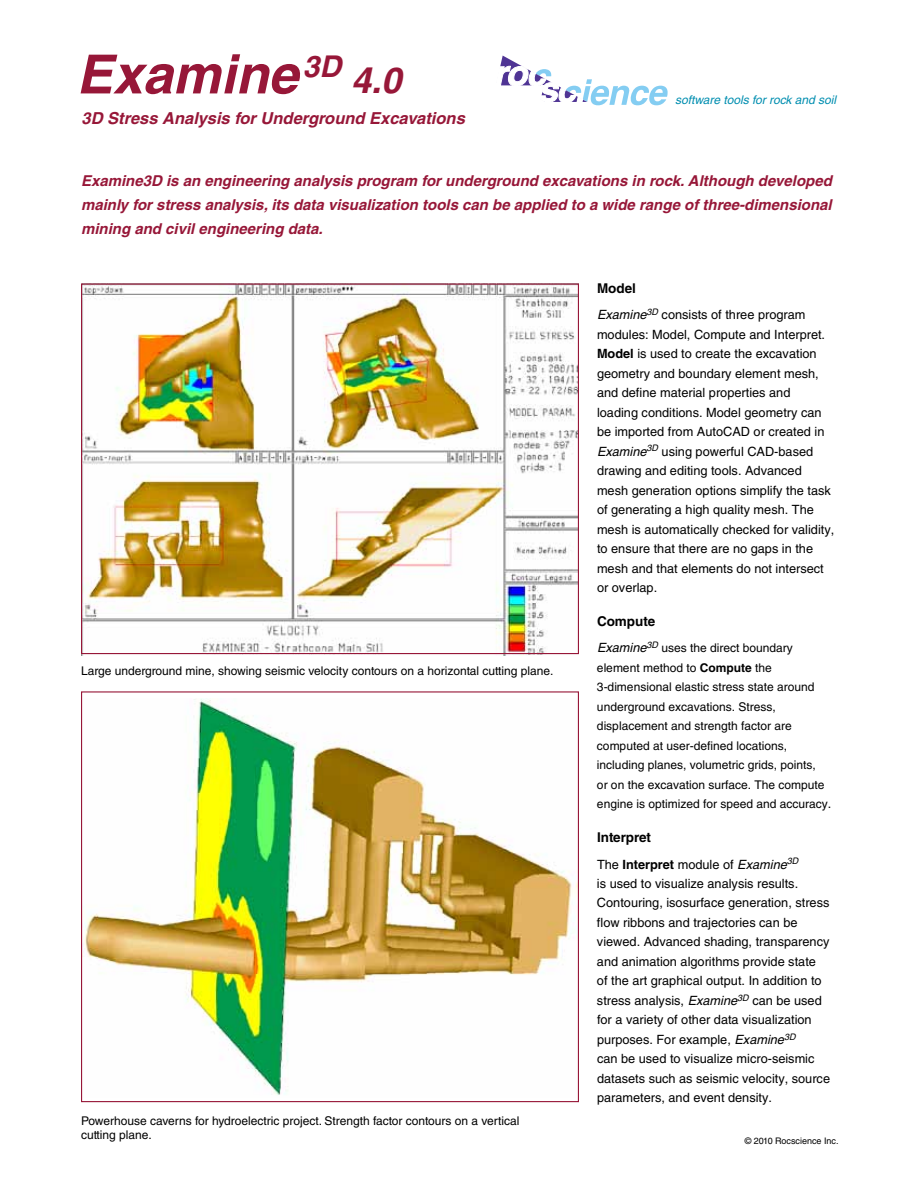
<style>
.page{position:relative;width:918px;height:1188px;background:#fff}
.page>*{position:absolute;margin:0;border:0;box-sizing:border-box;transform-origin:0 0}
.t1{font:italic 700 54px "Helvetica";color:#971738}
.t2{font:italic 700 36px "Helvetica";color:#971738}
.t3{font:italic 700 16.5px "Helvetica";color:#971738}
.t4{font:italic 700 15px/24px "Helvetica";color:#971738;text-align:justify}
.t5{font:700 13.5px "Helvetica LT Std";color:#000}
.t6{font:12.75px/19.5px "Helvetica LT Std";color:#000}
.t7{font:12px/19.5px "Helvetica LT Std";color:#000}
.t8{font:italic 12px "Helvetica";color:#008eb0}
.t9{font:9px "Helvetica LT Std";color:#000}
.s1{font-family:"Helvetica";font-style:italic}
.s2{font-weight:700}
.s3{font-family:"Helvetica";font-style:italic;font-size:12.75px}
.s4{font-size:12.75px}
</style>
<div class="page">
<svg style="left:500px;top:56px;width:168px;height:49px"></svg>
<img style="left:82px;top:286px;width:497px;height:369px">
<img style="left:84px;top:698px;width:493px;height:397px">
<h1 class="t1" style="left:76px;top:41px;width:266px">Examine <sup>3D</sup></h1>
<h2 class="t2" style="left:351px;top:59px;width:52px">4.0</h2>
<p class="t3" style="left:82px;top:108px;width:385px">3D Stress Analysis for Underground Excavations</p>
<p class="t8" style="left:675px;top:93px;width:163px">software tools for rock and soil</p>
<p class="t4" style="left:81px;top:168px;width:752px">Examine3D is an engineering analysis program for underground excavations in rock. Although developed mainly for stress analysis, its data visualization tools can be applied to a wide range of three-dimensional mining and civil engineering data.</p>
<p class="t7" style="left:81px;top:661px;width:474px">Large underground mine, showing seismic velocity contours on a horizontal cutting plane.</p>
<p class="t7" style="left:81px;top:1113px;width:440px;line-height:14.4px">Powerhouse caverns for hydroelectric project. Strength factor contours on a vertical cutting plane.</p>
<p class="t5" style="left:597px;top:280px;width:41px">Model</p>
<p class="t6" style="left:597px;top:305px;width:239px"><span class="s1">Examine</span><sup>3D</sup> consists of three program modules: Model, Compute and Interpret.<br><span class="s2">Model</span> is used to create the excavation geometry and boundary element mesh, and define material properties and loading conditions. Model geometry can be imported from AutoCAD or created in <span class="s1">Examine</span><sup>3D</sup> using powerful CAD-based drawing and editing tools. Advanced mesh generation options simplify the task of generating a high quality mesh. The mesh is automatically checked for validity, to ensure that there are no gaps in the mesh and that elements do not intersect or overlap.</p>
<p class="t5" style="left:597px;top:613px;width:60px">Compute</p>
<p class="t7" style="left:597px;top:638px;width:236px"><span class="s3">Examine</span><sup>3D</sup> uses the direct boundary element method to <span class="s2">Compute</span> the 3-dimensional elastic stress state around underground excavations. Stress, displacement and strength factor are computed at user-defined locations, including planes, volumetric grids, points,<br>or on the excavation surface. The compute engine is optimized for speed and accuracy<span class="s4">.</span></p>
<p class="t5" style="left:597px;top:829px;width:56px">Interpret</p>
<p class="t6" style="left:597px;top:854px;width:235px">The <span class="s2">Interpret</span> module of <span class="s1">Examine</span><sup>3D<br></sup>is used to visualize analysis results.<br>Contouring, isosurface generation, stress flow ribbons and trajectories can be viewed. Advanced shading, transparency and animation algorithms provide state<br>of the art graphical output. In addition to stress analysis, <span class="s1">Examine</span><sup>3D</sup> can be used for a variety of other data visualization purposes. For example, <span class="s1">Examine</span><sup>3D<br></sup>can be used to visualize micro-seismic datasets such as seismic velocity, source parameters, and event density.</p>
<p class="t9" style="left:745px;top:1136px;width:95px">© 2010 Rocscience Inc.</p>
</div>
